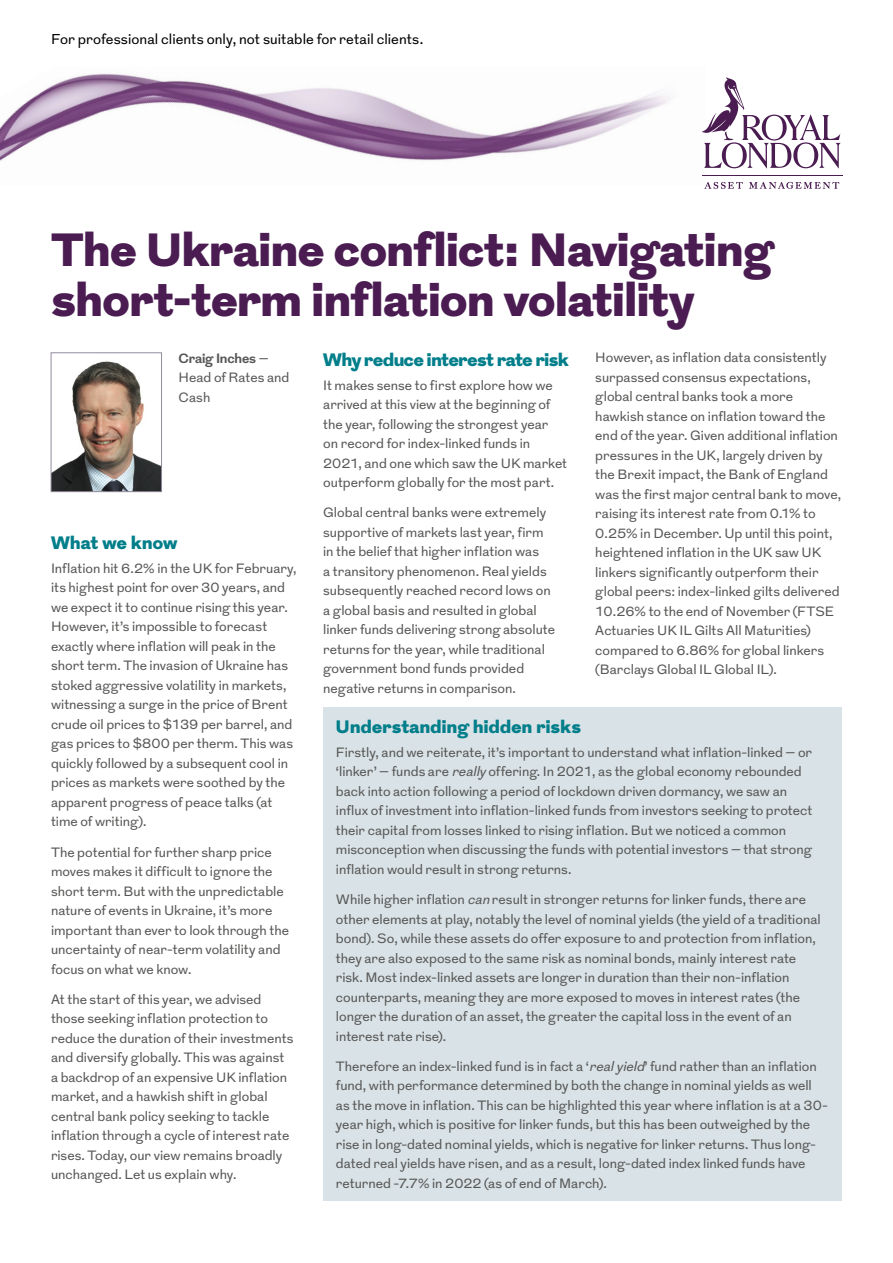
<style>
.page{position:relative;width:893px;height:1263px;background:#fff}
.page>*{position:absolute;margin:0;border:0;box-sizing:border-box;transform-origin:0 0}
.t1{font:900 46.5px/49.5px "Grot";letter-spacing:.005em;color:#4a1c51}
.t2{font:900 18px "Grot";letter-spacing:.015em;color:#007e8a}
.t3{font:900 18px "Grot";letter-spacing:-.005em;color:#007e8a}
.t4{font:14.25px "Grot";letter-spacing:.005em;color:#000}
.t5{font:13.5px/19.5px "Grot";color:#575756}
.s1{font-weight:700}
.s2{font-style:italic}
</style>
<div class="page">
<img style="left:0;top:73px;width:671px;height:88px">
<hr style="left:702px;top:175px;width:140px;height:1px;background:#4a1c51">
<svg style="left:704px;top:182px;width:39px;height:7px"></svg>
<svg style="left:749px;top:182px;width:90px;height:7px"></svg>
<svg style="left:702px;top:77px;width:139px;height:92px"></svg>
<img style="left:53px;top:361px;width:107px;height:129px">
<div style="left:51px;top:352px;width:111px;height:140px;border:1px solid #938b9d"></div>
<div style="left:323px;top:707px;width:519px;height:493px;background:#d9e2e6"></div>
<p class="t4" style="left:51px;top:30px;width:374px">For professional clients only, not suitable for retail clients.</p>
<h1 class="t1" style="left:51px;top:227px;width:723px">The Ukraine conflict: Navigating short-term inflation volatility</h1>
<p class="t5" style="left:179px;top:349px;width:112px"><span class="s1">Craig Inches</span> –<br>Head of Rates and<br>Cash</p>
<h2 class="t2" style="left:51px;top:530px;width:128px">What we know</h2>
<p class="t5" style="left:51px;top:559px;width:247px">Inflation hit 6.2% in the UK for February, its highest point for over 30 years, and we expect it to continue rising this year.<br>However, it’s impossible to forecast exactly where inflation will peak in the short term. The invasion of Ukraine has stoked aggressive volatility in markets, witnessing a surge in the price of Brent crude oil prices to $139 per barrel, and gas prices to $800 per therm. This was quickly followed by a subsequent cool in prices as markets were soothed by the apparent progress of peace talks (at time of writing).</p>
<p class="t5" style="left:51px;top:843px;width:240px">The potential for further sharp price moves makes it difficult to ignore the short term. But with the unpredictable nature of events in Ukraine, it’s more important than ever to look through the uncertainty of near-term volatility and focus on what we know.</p>
<p class="t5" style="left:51px;top:990px;width:244px">At the start of this year, we advised those seeking inflation protection to reduce the duration of their investments and diversify globally. This was against a backdrop of an expensive UK inflation market, and a hawkish shift in global central bank policy seeking to tackle inflation through a cycle of interest rate rises. Today, our view remains broadly unchanged. Let us explain why.</p>
<h2 class="t3" style="left:323px;top:347px;width:247px">Why reduce interest rate risk</h2>
<p class="t5" style="left:323px;top:376px;width:246px">It makes sense to first explore how we arrived at this view at the beginning of the year, following the strongest year<br>on record for index-linked funds in 2021, and one which saw the UK market outperform globally for the most part.</p>
<p class="t5" style="left:323px;top:503px;width:233px">Global central banks were extremely supportive of markets last year, firm in the belief that higher inflation was<br>a transitory phenomenon. Real yields subsequently reached record lows on a global basis and resulted in global linker funds delivering strong absolute returns for the year, while traditional government bond funds provided negative returns in comparison.</p>
<p class="t5" style="left:595px;top:349px;width:247px">However, as inflation data consistently surpassed consensus expectations, global central banks took a more hawkish stance on inflation toward the end of the year. Given additional inflation pressures in the UK, largely driven by the Brexit impact, the Bank of England was the first major central bank to move, raising its interest rate from 0.1% to 0.25% in December. Up until this point, heightened inflation in the UK saw UK linkers significantly outperform their global peers: index-linked gilts delivered 10.26% to the end of November (FTSE Actuaries UK IL Gilts All Maturities) compared to 6.86% for global linkers (Barclays Global IL Global IL).</p>
<h2 class="t2" style="left:336px;top:714px;width:246px">Understanding hidden risks</h2>
<p class="t5" style="left:336px;top:743px;width:478px">Firstly, and we reiterate, it’s important to understand what inflation-linked – or ‘linker’ – funds are <span class="s2">really</span> offering. In 2021, as the global economy rebounded back into action following a period of lockdown driven dormancy, we saw an influx of investment into inflation-linked funds from investors seeking to protect their capital from losses linked to rising inflation. But we noticed a common misconception when discussing the funds with potential investors – that strong inflation would result in strong returns.</p>
<p class="t5" style="left:336px;top:890px;width:486px">While higher inflation <span class="s2">can</span>result in stronger returns for linker funds, there are other elements at play, notably the level of nominal yields (the yield of a traditional bond). So, while these assets do offer exposure to and protection from inflation, they are also exposed to the same risk as nominal bonds, mainly interest rate risk. Most index-linked assets are longer in duration than their non-inflation counterparts, meaning they are more exposed to moves in interest rates (the longer the duration of an asset, the greater the capital loss in the event of an interest rate rise).</p>
<p class="t5" style="left:336px;top:1057px;width:494px">Therefore an index-linked fund is in fact a ‘<span class="s2">realyield</span>’ fund rather than an inflation fund, with performance determined by both the change in nominal yields as well as the move in inflation. This can be highlighted this year where inflation is at a 30- year high, which is positive for linker funds, but this has been outweighed by the rise in long-dated nominal yields, which is negative for linker returns. Thus long&shy;dated real yields have risen, and as a result, long-dated index linked funds have returned -7.7% in 2022 (as of end of March).</p>
</div>
